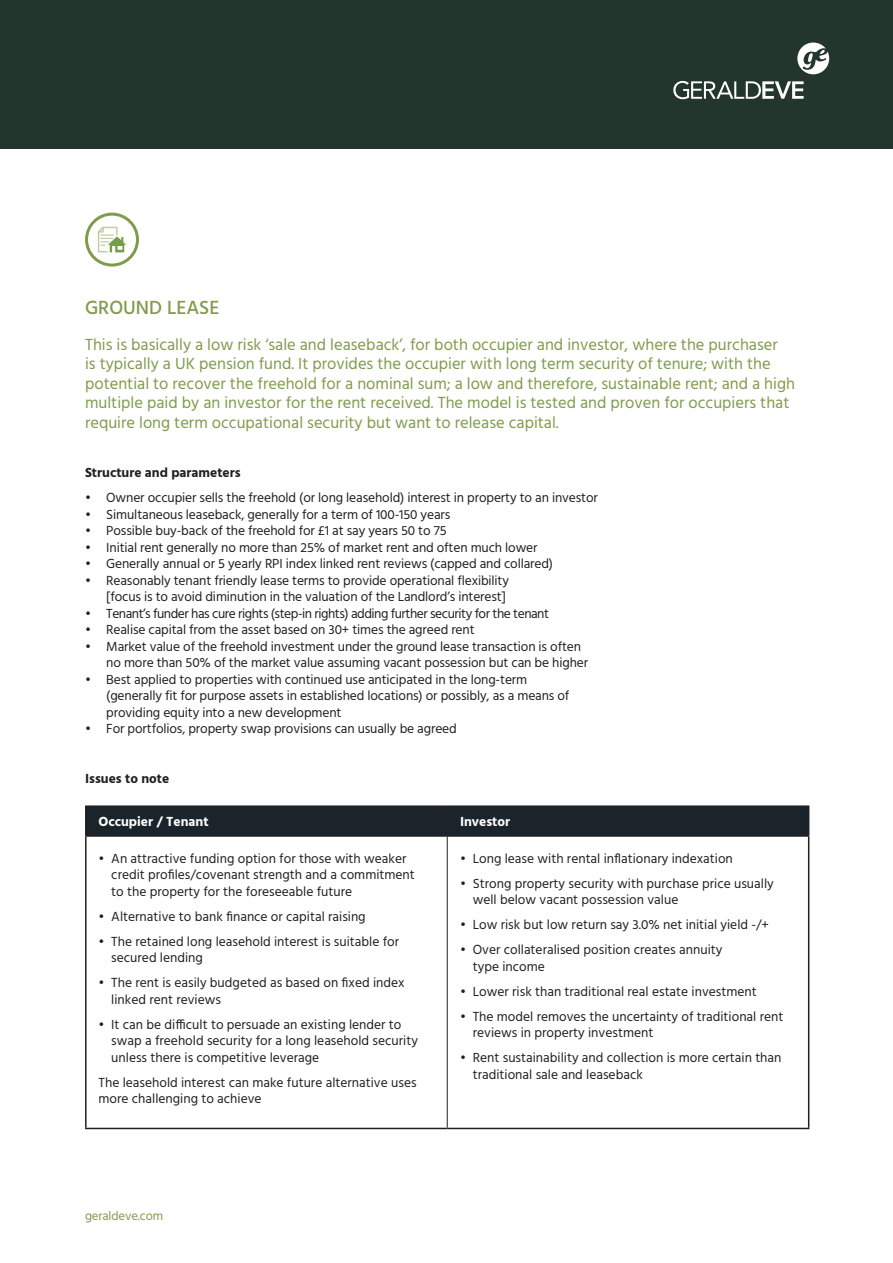
<style>
.page{position:relative;width:893px;height:1263px;background:#fff}
.page>*{position:absolute;margin:0;border:0;box-sizing:border-box;transform-origin:0 0}
.t1{font:500 19.5px "Hind";color:#809b4c}
.t2{font:16.5px/19.5px "Hind";color:#809b4c}
.t3{font:13.5px/16.5px "Hind";letter-spacing:-.01em;color:#231f20}
.t4{font:13.5px "Hind";letter-spacing:-.035em;color:#231f20}
.t5{font:700 13.5px "Hind";color:#231f20}
.t6{font:700 13.5px "Hind";color:#fff}
.t7{font:12.75px "Hind";letter-spacing:-.01em;color:#809b4c}
</style>
<div class="page">
<hr style="left:85px;top:805px;width:362px;height:2px;background:#231f20">
<hr style="left:85px;top:807px;width:2px;height:28px;background:#231f20">
<hr style="left:447px;top:805px;width:362px;height:2px;background:#231f20">
<hr style="left:85px;top:835px;width:362px;height:2px;background:#231f20">
<hr style="left:85px;top:837px;width:2px;height:291px;background:#231f20">
<hr style="left:448px;top:835px;width:361px;height:2px;background:#231f20">
<hr style="left:808px;top:837px;width:1px;height:291px;background:#231f20">
<hr style="left:85px;top:1128px;width:362px;height:1px;background:#231f20">
<hr style="left:447px;top:1128px;width:362px;height:1px;background:#231f20">
<div style="left:87px;top:807px;width:722px;height:29px;background:#1b242b"></div>
<hr style="left:447px;top:836px;width:1px;height:292px;background:#231f20">
<div style="left:0;top:0;width:893px;height:149px;background:#22362b"></div>
<svg style="left:797px;top:43px;width:32px;height:31px"></svg>
<svg style="left:673px;top:81px;width:131px;height:18px"></svg>
<div style="left:85px;top:213px;width:54px;height:54px;border:3px solid #809b4c;border-radius:50%"></div>
<svg style="left:98px;top:227px;width:28px;height:25px"></svg>
<p class="t1" style="left:85px;top:294px;width:136px">GROUND LEASE</p>
<p class="t2" style="left:85px;top:335px;width:711px">This is basically a low risk ‘sale and leaseback’, for both occupier and investor, where the purchaser<br>is typically a UK pension fund. It provides the occupier with long term security of tenure; with the potential to recover the freehold for a nominal sum; a low and therefore, sustainable rent; and a high multiple paid by an investor for the rent received. The model is tested and proven for occupiers that require long term occupational security but want to release capital.</p>
<p class="t5" style="left:85px;top:465px;width:157px">Structure and parameters</p>
<p class="t3" style="left:85px;top:490px;width:514px">• Owner occupier sells the freehold (or long leasehold) interest in property to an investor</p>
<p class="t3" style="left:85px;top:507px;width:367px">• Simultaneous leaseback, generally for a term of 100-150 years</p>
<p class="t3" style="left:85px;top:523px;width:363px">• Possible buy-back of the freehold for £1 at say years 50 to 75</p>
<p class="t3" style="left:85px;top:540px;width:454px">• Initial rent generally no more than 25% of market rent and often much lower</p>
<p class="t3" style="left:85px;top:556px;width:470px">• Generally annual or 5 yearly RPI index linked rent reviews (capped and collared)</p>
<p class="t3" style="left:85px;top:573px;width:426px;text-align:right">• Reasonably tenant friendly lease terms to provide operational flexibility [focus is to avoid diminution in the valuation of the Landlord’s interest]</p>
<p class="t4" style="left:85px;top:604px;width:466px">• Tenant’s funder has cure rights (step-in rights) adding further security for the tenant</p>
<p class="t3" style="left:85px;top:622px;width:391px">• Realise capital from the asset based on 30+ times the agreed rent</p>
<p class="t3" style="left:106px;top:639px;width:483px;text-indent:-21px">• Market value of the freehold investment under the ground lease transaction is often no more than 50% of the market value assuming vacant possession but can be higher</p>
<p class="t3" style="left:106px;top:672px;width:465px;text-indent:-21px">• Best applied to properties with continued use anticipated in the long-term (generally fit for purpose assets in established locations) or possibly, as a means of providing equity into a new development</p>
<p class="t3" style="left:85px;top:721px;width:373px">• For portfolios, property swap provisions can usually be agreed</p>
<p class="t5" style="left:85px;top:770px;width:86px">Issues to note</p>
<p class="t6" style="left:99px;top:814px;width:111px">Occupier / Tenant</p>
<p class="t6" style="left:460px;top:814px;width:52px">Investor</p>
<p class="t3" style="left:111px;top:851px;width:305px;text-indent:-13px">• An attractive funding option for those with weaker credit profiles/covenant strength and a commitment to the property for the foreseeable future</p>
<p class="t3" style="left:99px;top:909px;width:269px">• Alternative to bank finance or capital raising</p>
<p class="t3" style="left:111px;top:934px;width:289px;text-indent:-13px">• The retained long leasehold interest is suitable for secured lending</p>
<p class="t3" style="left:111px;top:975px;width:295px;text-indent:-13px">• The rent is easily budgeted as based on fixed index linked rent reviews</p>
<p class="t3" style="left:111px;top:1017px;width:308px;text-indent:-13px">• It can be difficult to persuade an existing lender to swap a freehold security for a long leasehold security unless there is competitive leverage</p>
<p class="t3" style="left:99px;top:1075px;width:320px">The leasehold interest can make future alternative uses more challenging to achieve</p>
<p class="t3" style="left:460px;top:851px;width:274px">• Long lease with rental inflationary indexation</p>
<p class="t3" style="left:473px;top:876px;width:303px;text-indent:-13px">• Strong property security with purchase price usually well below vacant possession value</p>
<p class="t3" style="left:460px;top:917px;width:311px">• Low risk but low return say 3.0% net initial yield -/+</p>
<p class="t3" style="left:473px;top:942px;width:251px;text-indent:-13px">• Over collateralised position creates annuity type income</p>
<p class="t3" style="left:460px;top:984px;width:298px">• Lower risk than traditional real estate investment</p>
<p class="t3" style="left:473px;top:1009px;width:312px;text-indent:-13px">• The model removes the uncertainty of traditional rent reviews in property investment</p>
<p class="t3" style="left:473px;top:1050px;width:310px;text-indent:-13px">• Rent sustainability and collection is more certain than traditional sale and leaseback</p>
<p class="t7" style="left:85px;top:1208px;width:80px">geraldeve.com</p>
</div>
